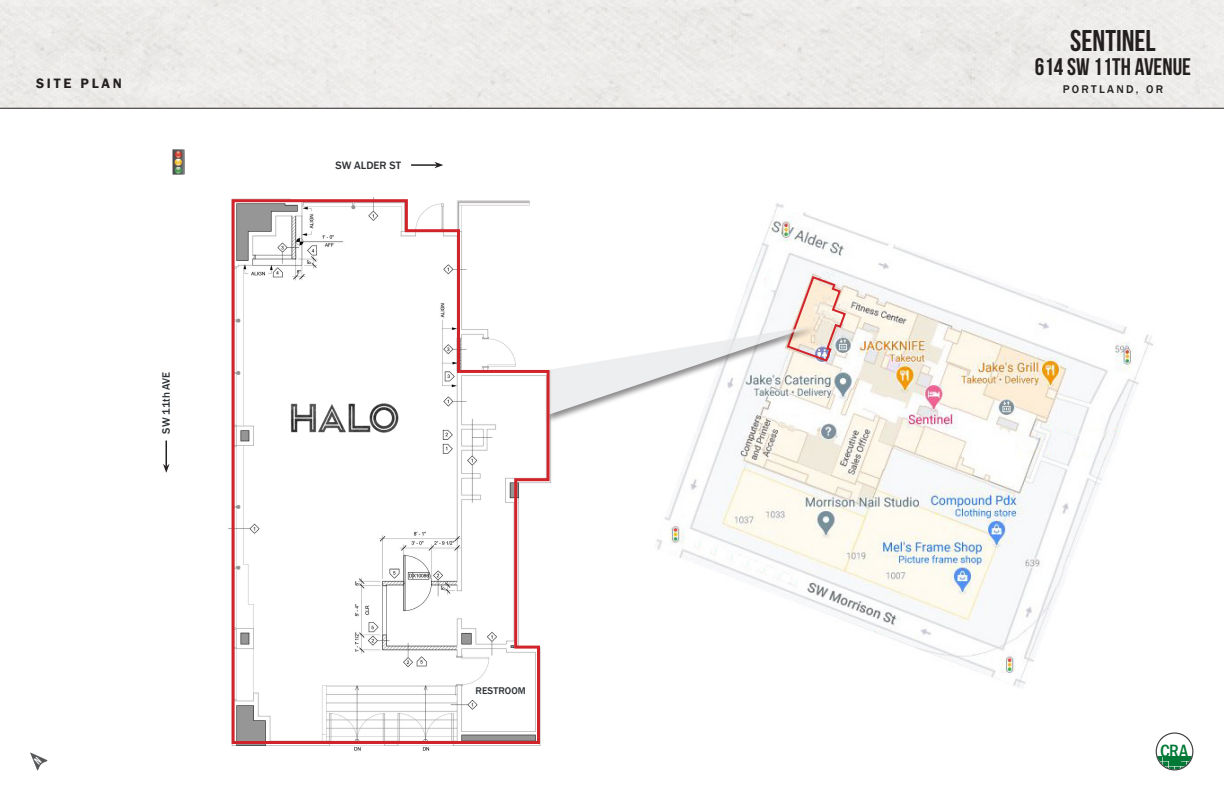
<style>
.page{position:relative;width:1224px;height:792px;background:#fff}
.page>*{position:absolute;margin:0;border:0;box-sizing:border-box;transform-origin:0 0}
.t1{font:30px "Bebas Neue";color:#231f20}
.t2{font:24px "Bebas Neue";color:#231f20}
.t3{font:500 condensed 18.5px "Franklin Gothic";color:#007836}
.t4{font:600 14px "Franklin Gothic";letter-spacing:.2em;color:#231f20}
.t5{font:500 11.5px "Franklin Gothic";letter-spacing:.2em;color:#231f20}
.text{font:500 11px "Franklin Gothic";color:#2d3236}
.text-2{font:500 10px "Franklin Gothic";letter-spacing:.01em;color:#2d3236}
.s1{font-size:18.3px}
</style>
<div class="page">
<svg style="left:163px;top:441px;width:7px;height:32px"></svg>
<hr style="left:411px;top:164px;width:26px;height:2px;background:#231f20">
<svg style="left:434px;top:162px;width:9px;height:6px"></svg>
<svg style="left:1156px;top:732px;width:37px;height:38px"></svg>
<img style="left:656px;top:203px;width:498px;height:485px">
<hr style="left:0;top:108px;width:1224px;height:1px;background:#231f20">
<div style="left:545px;top:325px;width:273px;height:99px;background:#231f20;opacity:.75"></div>
<svg style="left:551px;top:275px;width:296px;height:140px"></svg>
<svg style="left:230px;top:198px;width:321px;height:548px"></svg>
<img style="left:172px;top:149px;width:13px;height:26px">
<img style="left:289px;top:402px;width:111px;height:32px">
<svg style="left:30px;top:752px;width:18px;height:18px"></svg>
<p class="t4" style="left:36px;top:75px;width:87px">SITE PLAN</p>
<p class="text" style="left:159px;top:434px;width:63px;rotate:-90deg">SW 11th AVE</p>
<p class="text" style="left:336px;top:158px;width:67px">SW ALDER ST</p>
<p class="text-2" style="left:476px;top:684px;width:52px">RESTROOM</p>
<p class="t1" style="left:1070px;top:24px;width:87px">SENTINEL</p>
<p class="t2" style="left:1035px;top:54px;width:158px">614 SW 11TH AVENUE</p>
<p class="t5" style="left:1063px;top:82px;width:102px">PORTLAND, OR</p>
<p class="t3" style="left:1160px;top:738px;width:30px"><span class="s1">C</span>RA</p>
</div>
